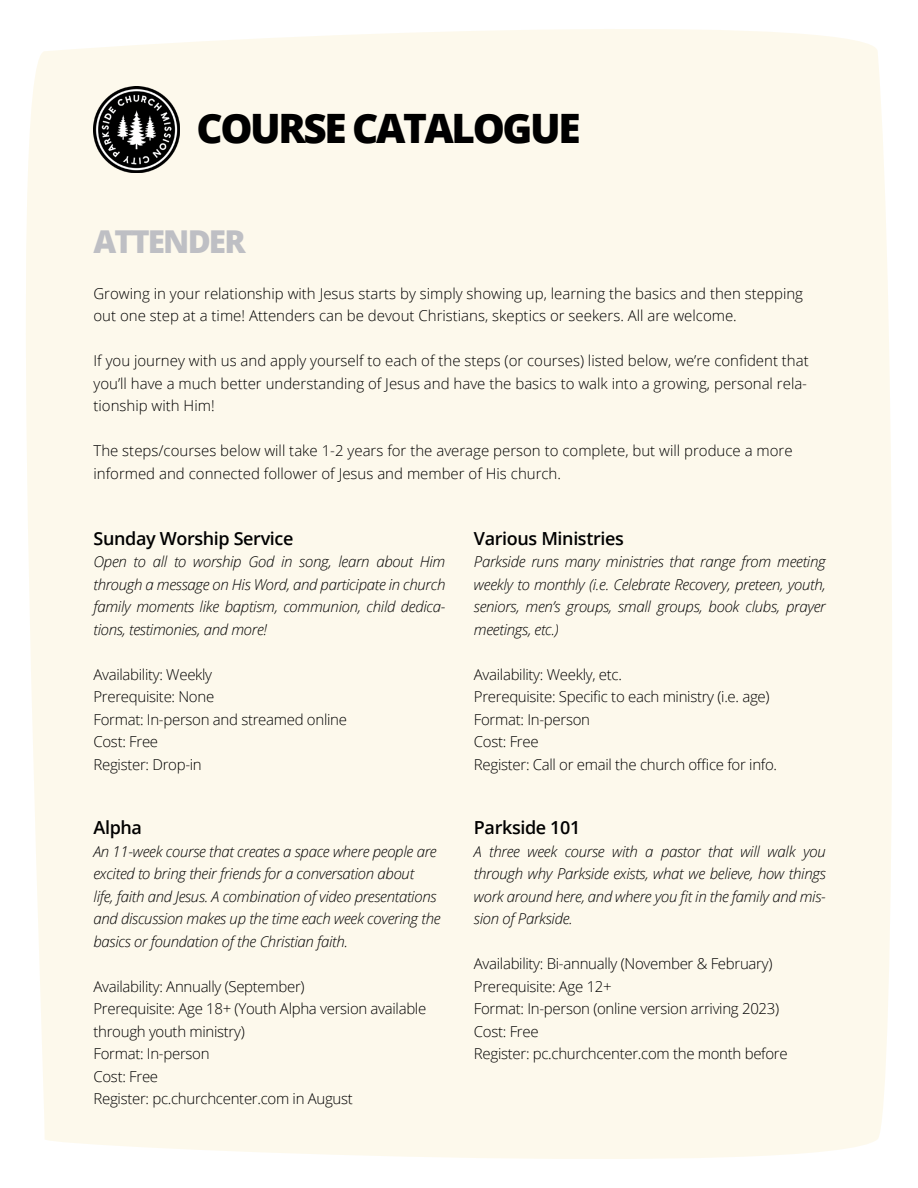
<style>
.page{position:relative;width:918px;height:1188px;background:#fff}
.page>*{position:absolute;margin:0;border:0;box-sizing:border-box;transform-origin:0 0}
.t1{font:800 40.5px "Open Sans";letter-spacing:-.06em;color:#000}
.t2{font:800 31.5px "Open Sans";letter-spacing:-.06em;color:#bebfc4}
.t3{font:600 18px "Open Sans";letter-spacing:-.02em;color:#000}
.t4{font:300 15px/22.5px "Open Sans";letter-spacing:-.02em;color:#000;text-align:justify}
.t5{font:italic 300 15px/22.5px "Open Sans";letter-spacing:-.02em;color:#000;text-align:justify}
.t6{font:300 15px/22.5px "Open Sans";color:#000}
</style>
<div class="page">
<div style="left:26px;top:29px;width:866px;height:1130px;background:#fdf9ec"></div>
<img style="left:93px;top:86px;width:86px;height:86px">
<p class="t1" style="left:197px;top:98px;width:386px">COURSE CATALOGUE</p>
<p class="t2" style="left:93px;top:218px;width:154px">ATTENDER</p>
<p class="t6" style="left:93px;top:282px;width:711px">Growing in your relationship with Jesus starts by simply showing up, learning the basics and then stepping out one step at a time! Attenders can be devout Christians, skeptics or seekers. All are welcome.</p>
<p class="t4" style="left:93px;top:349px;width:717px">If you journey with us and apply yourself to each of the steps (or courses) listed below, we’re confident that you’ll have a much better understanding of Jesus and have the basics to walk into a growing, personal rela&shy;tionship with Him!</p>
<p class="t6" style="left:93px;top:439px;width:701px">The steps/courses below will take 1-2 years for the average person to complete, but will produce a more informed and connected follower of Jesus and member of His church.</p>
<p class="t3" style="left:93px;top:526px;width:202px">Sunday Worship Service</p>
<p class="t5" style="left:93px;top:550px;width:353px">Open to all to worship God in song, learn about Him through a message on His Word, and participate in church family moments like baptism, communion, child dedica&shy;tions, testimonies, and more!</p>
<p class="t4" style="left:93px;top:662px;width:120px">Availability: Weekly</p>
<p class="t4" style="left:93px;top:685px;width:122px">Prerequisite: None</p>
<p class="t4" style="left:93px;top:707px;width:255px">Format: In-person and streamed online</p>
<p class="t4" style="left:93px;top:730px;width:66px">Cost: Free</p>
<p class="t4" style="left:93px;top:752px;width:110px">Register: Drop-in</p>
<p class="t3" style="left:93px;top:815px;width:50px">Alpha</p>
<p class="t5" style="left:93px;top:839px;width:349px;text-align:left">An 11-week course that creates a space where people are excited to bring their friends for a conversation about<br>life, faith and Jesus. A combination of video presentations and discussion makes up the time each week covering the basics or foundation of the Christian faith.</p>
<p class="t4" style="left:93px;top:974px;width:213px">Availability: Annually (September)</p>
<p class="t4" style="left:93px;top:997px;width:334px">Prerequisite: Age 18+ (Youth Alpha version available through youth ministry)</p>
<p class="t4" style="left:93px;top:1042px;width:118px">Format: In-person</p>
<p class="t4" style="left:93px;top:1064px;width:66px">Cost: Free</p>
<p class="t4" style="left:93px;top:1087px;width:261px">Register: pc.churchcenter.com in August</p>
<p class="t3" style="left:474px;top:526px;width:152px">Various Ministries</p>
<p class="t5" style="left:474px;top:550px;width:353px">Parkside runs many ministries that range from meeting weekly to monthly (i.e. Celebrate Recovery, preteen, youth, seniors, men’s groups, small groups, book clubs, prayer meetings, etc.)</p>
<p class="t4" style="left:474px;top:662px;width:150px">Availability: Weekly, etc.</p>
<p class="t4" style="left:474px;top:685px;width:297px">Prerequisite: Specific to each ministry (i.e. age)</p>
<p class="t4" style="left:474px;top:707px;width:118px">Format: In-person</p>
<p class="t4" style="left:474px;top:730px;width:66px">Cost: Free</p>
<p class="t4" style="left:474px;top:752px;width:305px">Register: Call or email the church office for info.</p>
<p class="t3" style="left:474px;top:815px;width:108px">Parkside 101</p>
<p class="t5" style="left:474px;top:839px;width:353px">A three week course with a pastor that will walk you through why Parkside exists, what we believe, how things work around here, and where you fit in the family and mis&shy;sion of Parkside.</p>
<p class="t4" style="left:474px;top:952px;width:300px">Availability: Bi-annually (November &amp; February)</p>
<p class="t4" style="left:474px;top:974px;width:139px">Prerequisite: Age 12+</p>
<p class="t4" style="left:474px;top:997px;width:307px">Format: In-person (online version arriving 2023)</p>
<p class="t4" style="left:474px;top:1019px;width:66px">Cost: Free</p>
<p class="t4" style="left:474px;top:1042px;width:315px">Register: pc.churchcenter.com the month before</p>
</div>
